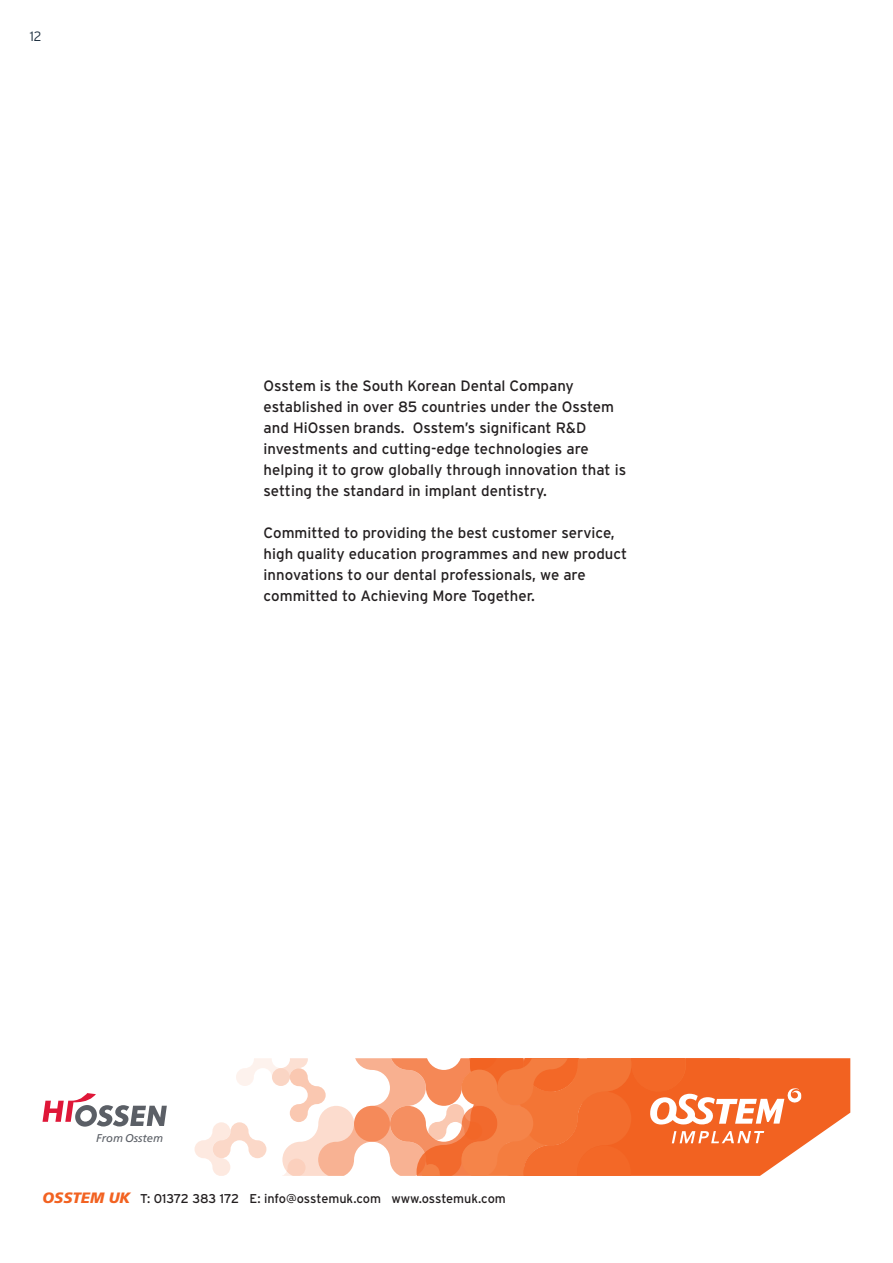
<style>
.page{position:relative;width:893px;height:1263px;background:#fff}
.page>*{position:absolute;margin:0;border:0;box-sizing:border-box;transform-origin:0 0}
.t1{font:15px/21px "Interstate";color:#231f20}
.t2{font:300 13.5px "Interstate";color:#213242}
.t3{font:12.75px "Interstate";letter-spacing:-.01em;color:#231f20}
.t4{font:italic 11.25px "Frutiger";color:#5b5f66}
.s1{font-family:"Frutiger";font-weight:900;font-style:italic;font-size:15px;color:#f26221}
</style>
<div class="page">
<svg style="left:194px;top:1058px;width:656px;height:118px"></svg>
<svg style="left:43px;top:1093px;width:124px;height:34px"></svg>
<p class="t2" style="left:30px;top:28px;width:13px">12</p>
<p class="t1" style="left:264px;top:375px;width:364px">Osstem is the South Korean Dental Company established in over 85 countries under the Osstem and HiOssen brands. Osstem’s significant R&amp;D investments and cutting-edge technologies are helping it to grow globally through innovation that is setting the standard in implant dentistry.</p>
<p class="t1" style="left:264px;top:522px;width:365px">Committed to providing the best customer service, high quality education programmes and new product innovations to our dental professionals, we are committed to Achieving More Together.</p>
<p class="t4" style="left:96px;top:1133px;width:69px">From Osstem</p>
<p class="t3" style="left:43px;top:1191px;width:465px"><span class="s1">OSSTEM UK</span> T: 01372 383 172 E: info@osstemuk.com www.osstemuk.com</p>
</div>
